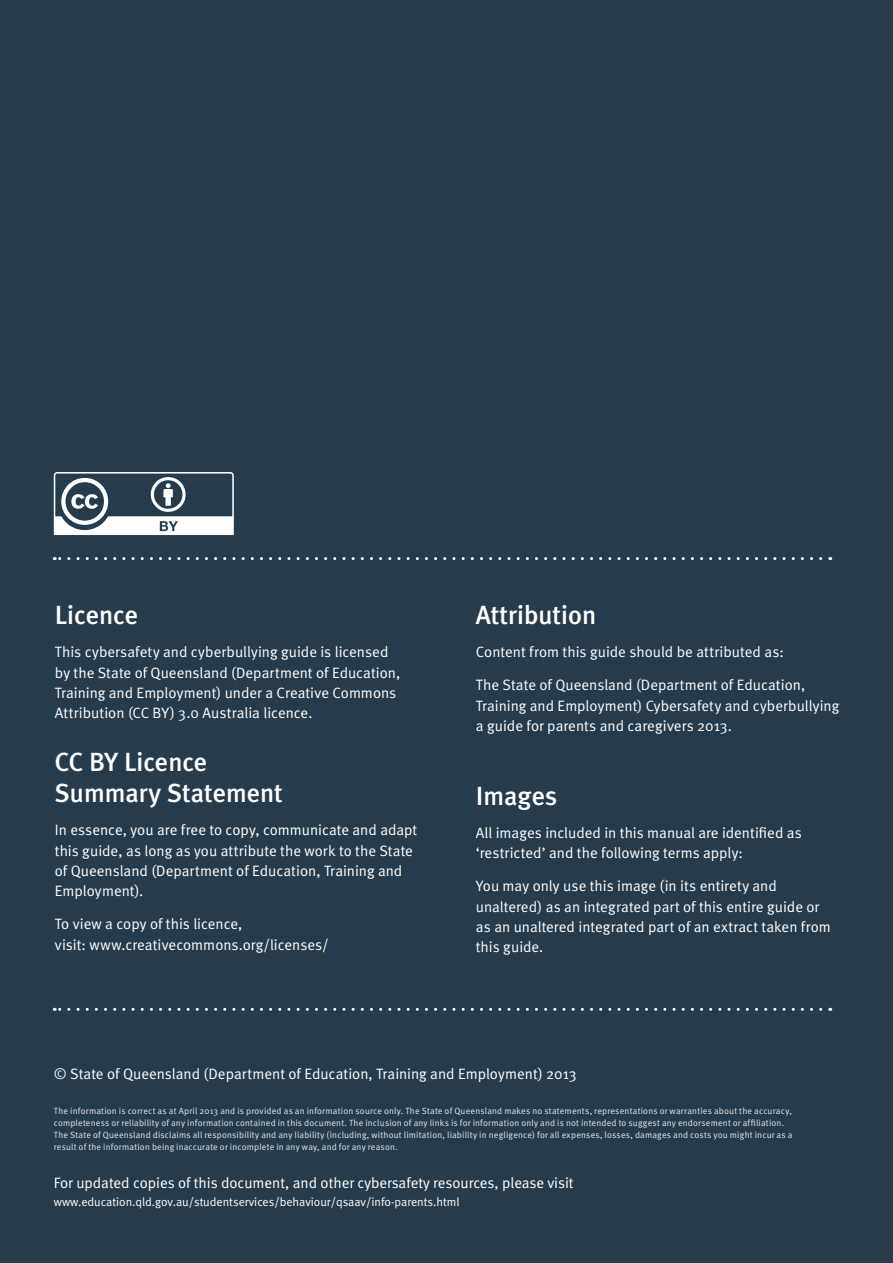
<style>
.page{position:relative;width:893px;height:1263px;background:#263c4d}
.page>*{position:absolute;margin:0;border:0;box-sizing:border-box;transform-origin:0 0}
.t1{font:500 26.25px/31.5px "Meta Plus";color:#fff}
.t2{font:15px/20.2px "Meta Normal";color:#fff}
.t3{font:12px "Meta Normal";color:#fff}
.t4{font:9px/12px "Meta Normal";letter-spacing:.02em;color:#fff}
</style>
<div class="page">
<svg style="left:54px;top:557px;width:767px;height:3px"></svg>
<svg style="left:54px;top:1008px;width:767px;height:3px"></svg>
<svg style="left:54px;top:472px;width:180px;height:63px"></svg>
<h1 class="t1" style="left:55px;top:599px;width:85px">Licence</h1>
<p class="t2" style="left:55px;top:642px;width:347px">This cybersafety and cyberbullying guide is licensed by the State of Queensland (Department of Education, Training and Employment) under a Creative Commons Attribution (CC BY) 3.0 Australia licence.</p>
<h1 class="t1" style="left:55px;top:746px;width:230px">CC BY Licence<br>Summary Statement</h1>
<p class="t2" style="left:55px;top:820px;width:364px">In essence, you are free to copy, communicate and adapt this guide, as long as you attribute the work to the State of Queensland (Department of Education, Training and Employment).</p>
<p class="t2" style="left:55px;top:914px;width:275px">To view a copy of this licence,<br>visit: www.creativecommons.org/licenses/</p>
<h1 class="t1" style="left:476px;top:599px;width:122px">Attribution</h1>
<p class="t2" style="left:476px;top:642px;width:309px">Content from this guide should be attributed as:</p>
<p class="t2" style="left:476px;top:675px;width:365px">The State of Queensland (Department of Education,<br>Training and Employment) Cybersafety and cyberbullying a guide for parents and caregivers 2013.</p>
<h1 class="t1" style="left:476px;top:780px;width:83px">Images</h1>
<p class="t2" style="left:476px;top:823px;width:328px">All images included in this manual are identified as ‘restricted’ and the following terms apply:</p>
<p class="t2" style="left:476px;top:876px;width:357px">You may only use this image (in its entirety and unaltered) as an integrated part of this entire guide or as an unaltered integrated part of an extract taken from this guide.</p>
<p class="t2" style="left:54px;top:1063px;width:524px">© State of Queensland (Department of Education, Training and Employment) 2013</p>
<p class="t4" style="left:54px;top:1105px;width:740px">The information is correct as at April 2013 and is provided as an information source only. The State of Queensland makes no statements, representations or warranties about the accuracy, completeness or reliability of any information contained in this document. The inclusion of any links is for information only and is not intended to suggest any endorsement or affiliation.<br>The State of Queensland disclaims all responsibility and any liability (including, without limitation, liability in negligence) for all expenses, losses, damages and costs you might incur as a result of the information being inaccurate or incomplete in any way, and for any reason.</p>
<p class="t2" style="left:54px;top:1173px;width:521px">For updated copies of this document, and other cybersafety resources, please visit</p>
<p class="t3" style="left:54px;top:1195px;width:407px">www.education.qld.gov.au/studentservices/behaviour/qsaav/info-parents.html</p>
</div>
